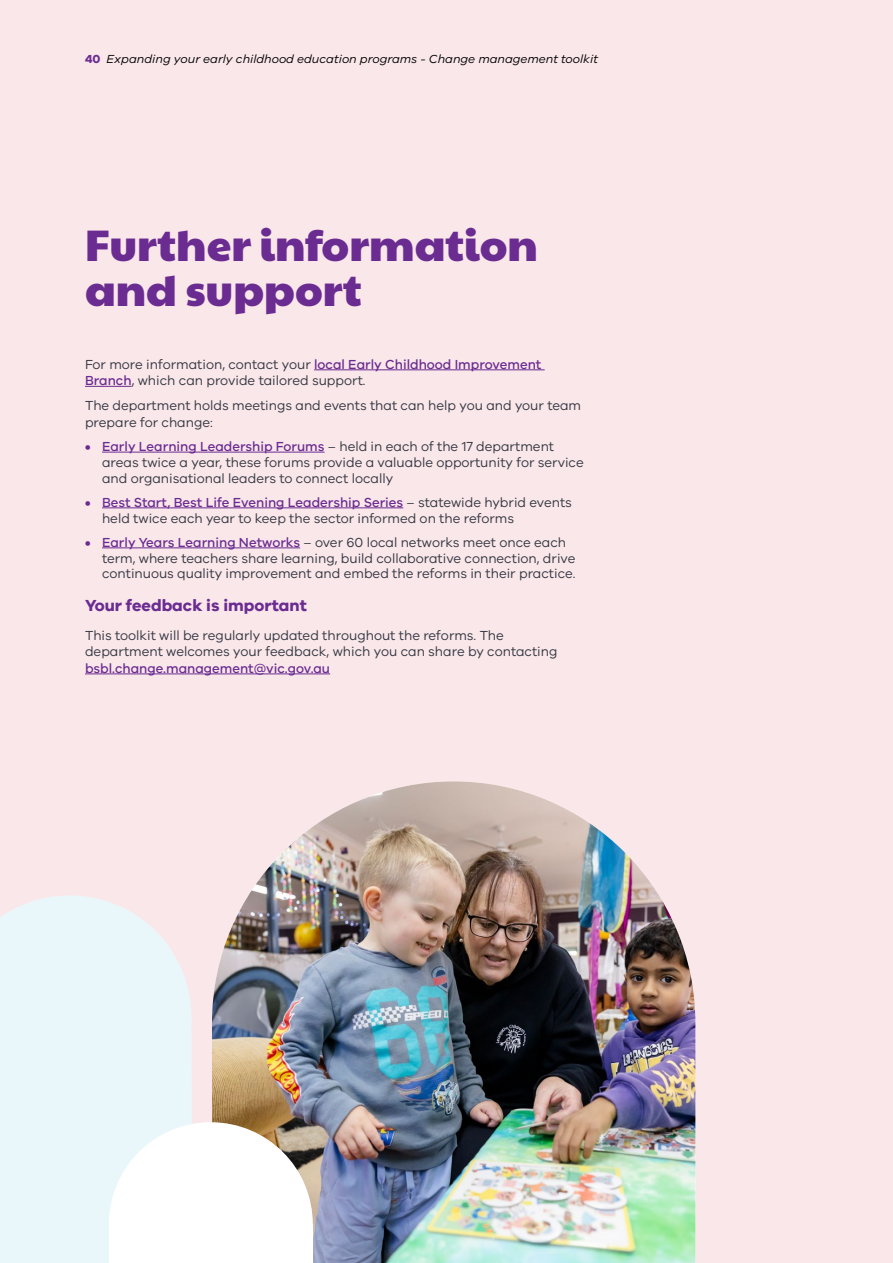
<style>
.page{position:relative;width:893px;height:1263px;background:#fae7ea}
.page>*{position:absolute;margin:0;border:0;box-sizing:border-box;transform-origin:0 0}
.Heading_1{font:43.5px/45px "Paytone One";color:#6a2c91}
.Heading_4{font:700 16.5px "VIC";color:#6a2c91}
.Body{font:13.5px/15.8px "VIC";color:#343741}
.t1{font:italic 12px "VIC";color:#000}
.s1{font-weight:700;font-style:normal;color:#6a2c91}
.s2{font-weight:500;color:#6a2c91}
.s3{font-weight:700;color:#6a2c91}
</style>
<div class="page">
<hr style="left:314px;top:369px;width:231px;height:1px;background:#6a2c91">
<hr style="left:85px;top:386px;width:47px;height:1px;background:#6a2c91">
<hr style="left:102px;top:452px;width:223px;height:1px;background:#6a2c91">
<hr style="left:102px;top:507px;width:301px;height:1px;background:#6a2c91">
<hr style="left:102px;top:547px;width:198px;height:1px;background:#6a2c91">
<hr style="left:85px;top:673px;width:245px;height:1px;background:#6a2c91">
<svg style="left:0;top:896px;width:191px;height:121px;fill:#eaf7fa"></svg>
<div style="left:0;top:1017px;width:192px;height:246px;background:#eaf7fa"></div>
<img style="left:212px;top:781px;width:483px;height:482px">
<svg style="left:109px;top:1122px;width:204px;height:102px;background:#f1f0ed"></svg>
<div style="left:109px;top:1224px;width:204px;height:39px;background:#fff"></div>
<p class="t1" style="left:85px;top:52px;width:514px"><span class="s1">40</span> Expanding your early childhood education programs - Change management toolkit</p>
<p class="Heading_1" style="left:85px;top:220px;width:454px">Further information and support</p>
<p class="Body" style="left:85px;top:356px;width:458px;line-height:16.5px">For more information, contact your <span class="s2">local Early Childhood Improvement<br>Branch</span>, which can provide tailored support.</p>
<p class="Body" style="left:85px;top:397px;width:498px;line-height:16.5px">The department holds meetings and events that can help you and your team prepare for change:</p>
<p class="Body" style="left:102px;top:438px;width:483px;text-indent:-17px"><span class="s3">•</span> <span class="s2">Early Learning Leadership Forums</span> – held in each of the 17 department areas twice a year, these forums provide a valuable opportunity for service and organisational leaders to connect locally</p>
<p class="Body" style="left:102px;top:494px;width:471px;text-indent:-17px"><span class="s3">•</span> <span class="s2">Best Start, Best Life Evening Leadership Series</span> – statewide hybrid events held twice each year to keep the sector informed on the reforms</p>
<p class="Body" style="left:102px;top:534px;width:475px;text-indent:-17px"><span class="s3">•</span> <span class="s2">Early Years Learning Networks</span> – over 60 local networks meet once each term, where teachers share learning, build collaborative connection, drive continuous quality improvement and embed the reforms in their practice.</p>
<p class="Heading_4" style="left:85px;top:595px;width:223px">Your feedback is important</p>
<p class="Body" style="left:85px;top:627px;width:474px;line-height:16.5px">This toolkit will be regularly updated throughout the reforms. The department welcomes your feedback, which you can share by contacting <span class="s2">bsbl.change.management@vic.gov.au</span></p>
</div>
